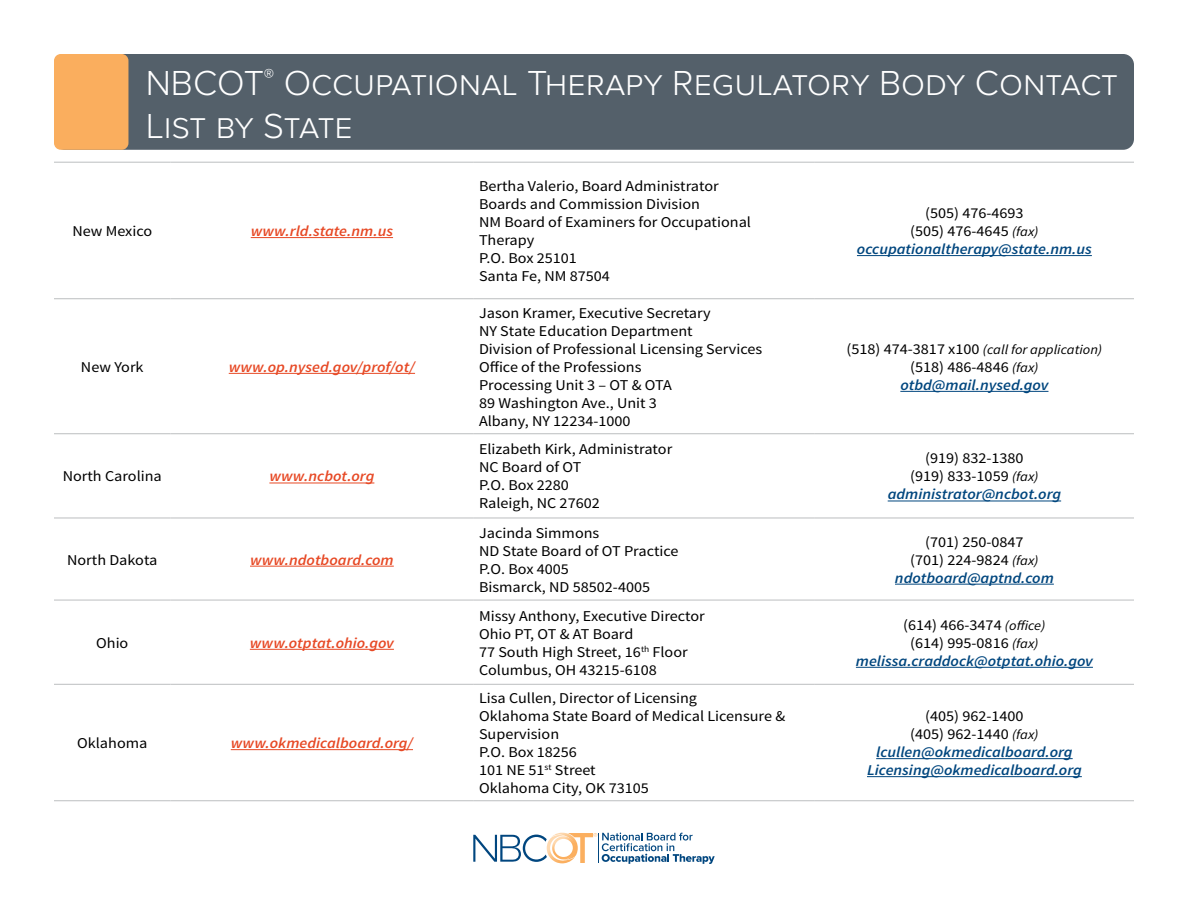
<style>
.page{position:relative;width:1188px;height:918px;background:#fff}
.page>*{position:absolute;margin:0;border:0;box-sizing:border-box;transform-origin:0 0}
.t1{font:300 36px/43.2px "Proxima Nova";color:#fff}
.t2{font:15px/18px "Source Sans Pro";color:#000;scale:1.08 1}
.t3{font:italic 600 15px/18px "Source Sans Pro";color:#00467e;text-align:center;scale:1.08 1}
.t4{font:italic 600 15px "Source Sans Pro";color:#e74925;scale:1.08 1}
.t5{font:italic 13.5px "Source Sans Pro";color:#000;scale:1.08 1}
.s1{font-weight:400;font-style:normal;color:#000}
.s2{font-weight:400;font-size:13.5px;color:#000}
.s3{font-style:normal;font-size:15px}
.s4{font-style:italic;font-size:13.5px}
.s5{font-weight:600;font-style:italic;color:#00467e}
</style>
<div class="page">
<div style="left:54px;top:54px;width:1080px;height:96px;background:#54606a;border-radius:11px"></div>
<svg style="left:473px;top:833px;width:242px;height:31px"></svg>
<hr style="left:599px;top:833px;width:1px;height:30px;background:#00467f">
<div style="left:54px;top:54px;width:74px;height:96px;background:#faae5e;border-radius:7px"></div>
<hr style="left:54px;top:162px;width:117px;height:1px;background:#bcbec0">
<hr style="left:171px;top:162px;width:302px;height:1px;background:#bcbec0">
<hr style="left:473px;top:162px;width:342px;height:1px;background:#bcbec0">
<hr style="left:815px;top:162px;width:319px;height:1px;background:#bcbec0">
<hr style="left:54px;top:298px;width:117px;height:1px;background:#bcbec0">
<hr style="left:171px;top:298px;width:302px;height:1px;background:#bcbec0">
<hr style="left:473px;top:298px;width:342px;height:1px;background:#bcbec0">
<hr style="left:815px;top:298px;width:319px;height:1px;background:#bcbec0">
<hr style="left:54px;top:433px;width:117px;height:1px;background:#bcbec0">
<hr style="left:171px;top:433px;width:302px;height:1px;background:#bcbec0">
<hr style="left:473px;top:433px;width:342px;height:1px;background:#bcbec0">
<hr style="left:815px;top:433px;width:319px;height:1px;background:#bcbec0">
<hr style="left:54px;top:518px;width:117px;height:1px;background:#bcbec0">
<hr style="left:171px;top:518px;width:302px;height:1px;background:#bcbec0">
<hr style="left:473px;top:518px;width:342px;height:1px;background:#bcbec0">
<hr style="left:815px;top:518px;width:319px;height:1px;background:#bcbec0">
<hr style="left:54px;top:600px;width:117px;height:1px;background:#bcbec0">
<hr style="left:171px;top:600px;width:302px;height:1px;background:#bcbec0">
<hr style="left:473px;top:600px;width:342px;height:1px;background:#bcbec0">
<hr style="left:815px;top:600px;width:319px;height:1px;background:#bcbec0">
<hr style="left:54px;top:684px;width:117px;height:1px;background:#bcbec0">
<hr style="left:171px;top:684px;width:302px;height:1px;background:#bcbec0">
<hr style="left:473px;top:684px;width:342px;height:1px;background:#bcbec0">
<hr style="left:815px;top:684px;width:319px;height:1px;background:#bcbec0">
<hr style="left:54px;top:800px;width:117px;height:1px;background:#bcbec0">
<hr style="left:171px;top:800px;width:302px;height:1px;background:#bcbec0">
<hr style="left:473px;top:800px;width:342px;height:1px;background:#bcbec0">
<hr style="left:815px;top:800px;width:319px;height:1px;background:#bcbec0">
<hr style="left:251px;top:237px;width:142px;height:1px;background:#e74925">
<hr style="left:857px;top:255px;width:235px;height:1px;background:#00467e">
<hr style="left:229px;top:373px;width:186px;height:1px;background:#e74925">
<hr style="left:900px;top:391px;width:148px;height:1px;background:#00467e">
<hr style="left:269px;top:483px;width:105px;height:1px;background:#e74925">
<hr style="left:888px;top:501px;width:173px;height:1px;background:#00467e">
<hr style="left:250px;top:566px;width:144px;height:1px;background:#e74925">
<hr style="left:895px;top:584px;width:159px;height:1px;background:#00467e">
<hr style="left:250px;top:649px;width:144px;height:1px;background:#e74925">
<hr style="left:856px;top:667px;width:237px;height:1px;background:#00467e">
<hr style="left:231px;top:749px;width:182px;height:1px;background:#e74925">
<hr style="left:876px;top:758px;width:197px;height:1px;background:#00467e">
<hr style="left:867px;top:776px;width:215px;height:1px;background:#00467e">
<h1 class="t1" style="left:146px;top:62px;width:974px">NBCOT<sup>®</sup> Occupational Therapy Regulatory Body Contact<br>List by State</h1>
<p class="t2" style="left:72px;top:222px;width:75px">New Mexico</p>
<p class="t4" style="left:251px;top:222px;width:133px">www.rld.state.nm.us</p>
<p class="t2" style="left:81px;top:358px;width:60px">New York</p>
<p class="t4" style="left:229px;top:357px;width:174px">www.op.nysed.gov/prof/ot/</p>
<p class="t2" style="left:63px;top:468px;width:93px">North Carolina</p>
<p class="t4" style="left:269px;top:467px;width:99px">www.ncbot.org</p>
<p class="t2" style="left:67px;top:551px;width:85px">North Dakota</p>
<p class="t4" style="left:250px;top:550px;width:135px">www.ndotboard.com</p>
<p class="t2" style="left:96px;top:634px;width:31px">Ohio</p>
<p class="t4" style="left:250px;top:633px;width:135px">www.otptat.ohio.gov</p>
<p class="t2" style="left:77px;top:734px;width:67px">Oklahoma</p>
<p class="t4" style="left:231px;top:734px;width:170px">www.okmedicalboard.org/</p>
<p class="t2" style="left:479px;top:177px;width:253px">Bertha Valerio, Board Administrator<br>Boards and Commission Division<br>NM Board of Examiners for Occupational<br>Therapy<br>P.O. Box 25101<br>Santa Fe, NM 87504</p>
<p class="t2" style="left:479px;top:304px;width:264px">Jason Kramer, Executive Secretary<br>NY State Education Department<br>Division of Professional Licensing Services<br>Office of the Professions<br>Processing Unit 3 – OT &amp; OTA<br>89 Washington Ave., Unit 3<br>Albany, NY 12234-1000</p>
<p class="t3" style="left:857px;top:204px;width:219px"><span class="s1">(505) 476-4693<br>(505) 476-4645</span> <span class="s2">(fax) </span>occupationaltherapy@state.nm.us</p>
<p class="t5" style="left:847px;top:341px;width:238px"><span class="s3">(518) 474-3817 x100</span> (call for application)</p>
<p class="t3" style="left:900px;top:358px;width:139px"><span class="s1">(518) 486-4846</span> <span class="s2">(fax) </span>otbd@mail.nysed.gov</p>
<p class="t2" style="left:479px;top:441px;width:180px">Elizabeth Kirk, Administrator<br>NC Board of OT<br>P.O. Box 2280<br>Raleigh, NC 27602</p>
<p class="t2" style="left:888px;top:450px;width:162px;text-align:center">(919) 832-1380<br>(919) 833-1059 <span class="s4">(fax) </span><span class="s5">administrator@ncbot.org</span></p>
<p class="t2" style="left:479px;top:524px;width:186px">Jacinda Simmons<br>ND State Board of OT Practice<br>P.O. Box 4005<br>Bismarck, ND 58502-4005</p>
<p class="t2" style="left:895px;top:533px;width:149px;text-align:center">(701) 250-0847<br>(701) 224-9824 <span class="s4">(fax) </span><span class="s5">ndotboard@aptnd.com</span></p>
<p class="t2" style="left:479px;top:607px;width:211px">Missy Anthony, Executive Director<br>Ohio PT, OT &amp; AT Board<br>77 South High Street, 16<sup>th</sup> Floor<br>Columbus, OH 43215-6108</p>
<p class="t3" style="left:856px;top:616px;width:221px"><span class="s1">(614) 466-3474</span> <span class="s2">(office)<br></span><span class="s1">(614) 995-0816</span> <span class="s2">(fax) </span>melissa.craddock@otptat.ohio.gov</p>
<p class="t2" style="left:479px;top:689px;width:285px">Lisa Cullen, Director of Licensing<br>Oklahoma State Board of Medical Licensure &amp;<br>Supervision<br>P.O. Box 18256<br>101 NE 51<sup>st</sup> Street<br>Oklahoma City, OK 73105</p>
<p class="t3" style="left:867px;top:707px;width:200px"><span class="s1">(405) 962-1400<br>(405) 962-1440</span> <span class="s2">(fax) </span>lcullen@okmedicalboard.org<br>Licensing@okmedicalboard.org</p>
</div>
